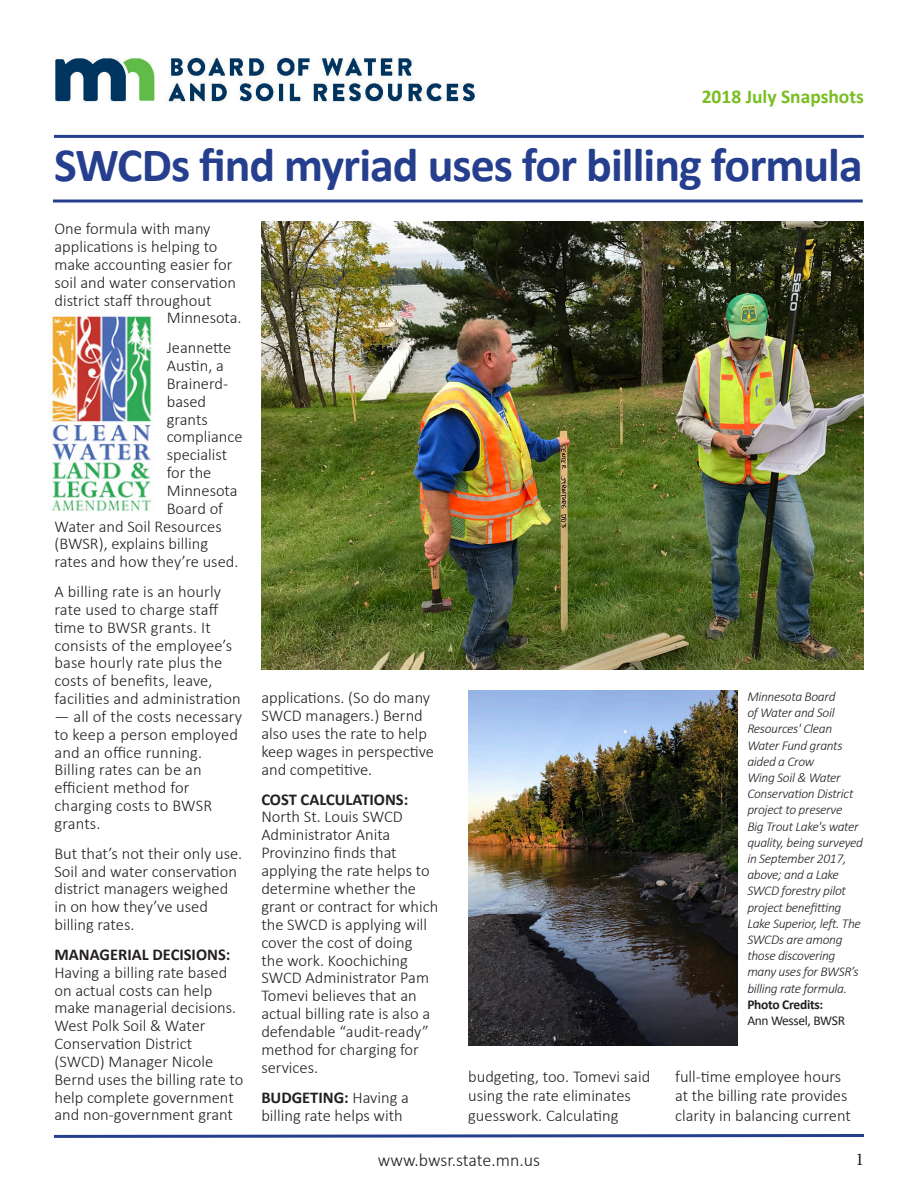
<style>
.page{position:relative;width:918px;height:1188px;background:#fff}
.page>*{position:absolute;margin:0;border:0;box-sizing:border-box;transform-origin:0 0}
.t1{font:700 48px "Calibri";letter-spacing:-.02em;color:#253f8e}
.t2{font:700 19.5px "Calibri";color:#78be21}
.t3{font:300 18px "Calibri";letter-spacing:-.005em;color:#231f20}
.t4{font:18px "Minion Pro";color:#231f20}
.t5{font:300 16.5px/17.9px "Calibri";color:#231f20}
.t6{font:700 16.5px "Calibri";color:#231f20}
.t7{font:italic 300 13.5px/16.2px "Calibri";letter-spacing:-.025em;color:#231f20}
.t8{font:13.5px "Calibri";letter-spacing:-.025em;color:#231f20}
.t9{font:700 13.5px "Calibri";letter-spacing:-.02em;color:#231f20}
.s1{font-weight:700}
</style>
<div class="page">
<hr style="left:54px;top:135px;width:810px;height:3px;background:#253f8e">
<svg style="left:54px;top:1134px;width:810px;height:4px;background:#5b6ea9"></svg>
<hr style="left:53px;top:200px;width:810px;height:2px;background:#253f8e">
<img style="left:55px;top:57px;width:420px;height:45px">
<img style="left:48px;top:313px;width:106px;height:199px">
<img style="left:261px;top:222px;width:603px;height:448px">
<img style="left:468px;top:691px;width:270px;height:355px">
<h3 class="t2" style="left:702px;top:84px;width:164px">2018 July Snapshots</h3>
<p class="t1" style="left:54px;top:135px;width:810px">SWCDs find myriad uses for billing formula</p>
<p class="t5" style="left:54px;top:220px;width:158px">One formula with many</p>
<p class="t5" style="left:54px;top:237px;width:183px">applications is helping to make accounting easier for soil and water conservation district staff throughout</p>
<p class="t5" style="left:167px;top:309px;width:76px">Minnesota.</p>
<p class="t5" style="left:167px;top:339px;width:66px">Jeannette<br>Austin, a<br>Brainerd&shy;based grants</p>
<p class="t5" style="left:167px;top:428px;width:77px">compliance</p>
<p class="t5" style="left:167px;top:446px;width:62px">specialist</p>
<p class="t5" style="left:167px;top:463px;width:46px">for the</p>
<p class="t5" style="left:167px;top:481px;width:72px">Minnesota</p>
<p class="t5" style="left:54px;top:499px;width:186px;text-indent:112px">Board of<br>Water and Soil Resources (BWSR), explains billing rates and how they’re used.</p>
<p class="t5" style="left:54px;top:582px;width:188px">A billing rate is an hourly rate used to charge staff time to BWSR grants. It consists of the employee’s base hourly rate plus the costs of benefits, leave, facilities and administration</p>
<p class="t5" style="left:54px;top:707px;width:189px">— all of the costs necessary to keep a person employed and an office running.<br>Billing rates can be an efficient method for charging costs to BWSR grants.</p>
<p class="t5" style="left:54px;top:844px;width:189px">But that’s not their only use.<br>Soil and water conservation district managers weighed in on how they’ve used billing rates.</p>
<h4 class="t6" style="left:54px;top:944px;width:177px">MANAGERIAL DECISIONS:</h4>
<p class="t5" style="left:54px;top:963px;width:190px">Having a billing rate based on actual costs can help make managerial decisions.<br>West Polk Soil &amp; Water<br>Conservation District (SWCD) Manager Nicole<br>Bernd uses the billing rate to help complete government and non-government grant</p>
<p class="t5" style="left:261px;top:689px;width:174px">applications. (So do many<br>SWCD managers.) Bernd also uses the rate to help keep wages in perspective and competitive.</p>
<h4 class="t6" style="left:261px;top:789px;width:148px">COST CALCULATIONS:</h4>
<p class="t5" style="left:261px;top:808px;width:178px">North St. Louis SWCD<br>Administrator Anita<br>Provinzino finds that applying the rate helps to determine whether the grant or contract for which the SWCD is applying will cover the cost of doing the work. Koochiching<br>SWCD Administrator Pam<br>Tomevi believes that an actual billing rate is also a defendable “audit-ready” method for charging for services.</p>
<p class="t5" style="left:261px;top:1088px;width:149px"><span class="s1">BUDGETING:</span> Having a billing rate helps with</p>
<p class="t7" style="left:747px;top:688px;width:97px">Minnesota Board of Water and Soil<br>Resources' Clean<br>Water Fund grants aided a Crow<br>Wing Soil &amp; Water</p>
<p class="t7" style="left:747px;top:785px;width:108px">Conservation District</p>
<p class="t7" style="left:747px;top:802px;width:117px">project to preserve<br>Big Trout Lake's water quality, being surveyed in September 2017, above; and a Lake</p>
<p class="t7" style="left:747px;top:883px;width:115px">SWCD forestry pilot project benefitting<br>Lake Superior, left. The<br>SWCDs are among those discovering</p>
<p class="t7" style="left:747px;top:964px;width:113px">many uses for BWSR’s</p>
<p class="t7" style="left:747px;top:980px;width:101px">billing rate formula.</p>
<h5 class="t9" style="left:747px;top:996px;width:77px">Photo Credits:</h5>
<p class="t8" style="left:747px;top:1012px;width:99px">Ann Wessel, BWSR</p>
<p class="t5" style="left:675px;top:1066px;width:177px;line-height:19.5px">full-time employee hours at the billing rate provides clarity in balancing current</p>
<p class="t5" style="left:468px;top:1066px;width:184px;line-height:19.5px">budgeting, too. Tomevi said using the rate eliminates guesswork. Calculating</p>
<p class="t3" style="left:378px;top:1149px;width:164px">www.bwsr.state.mn.us</p>
<p class="t4" style="left:855px;top:1147px;width:10px">1</p>
</div>
